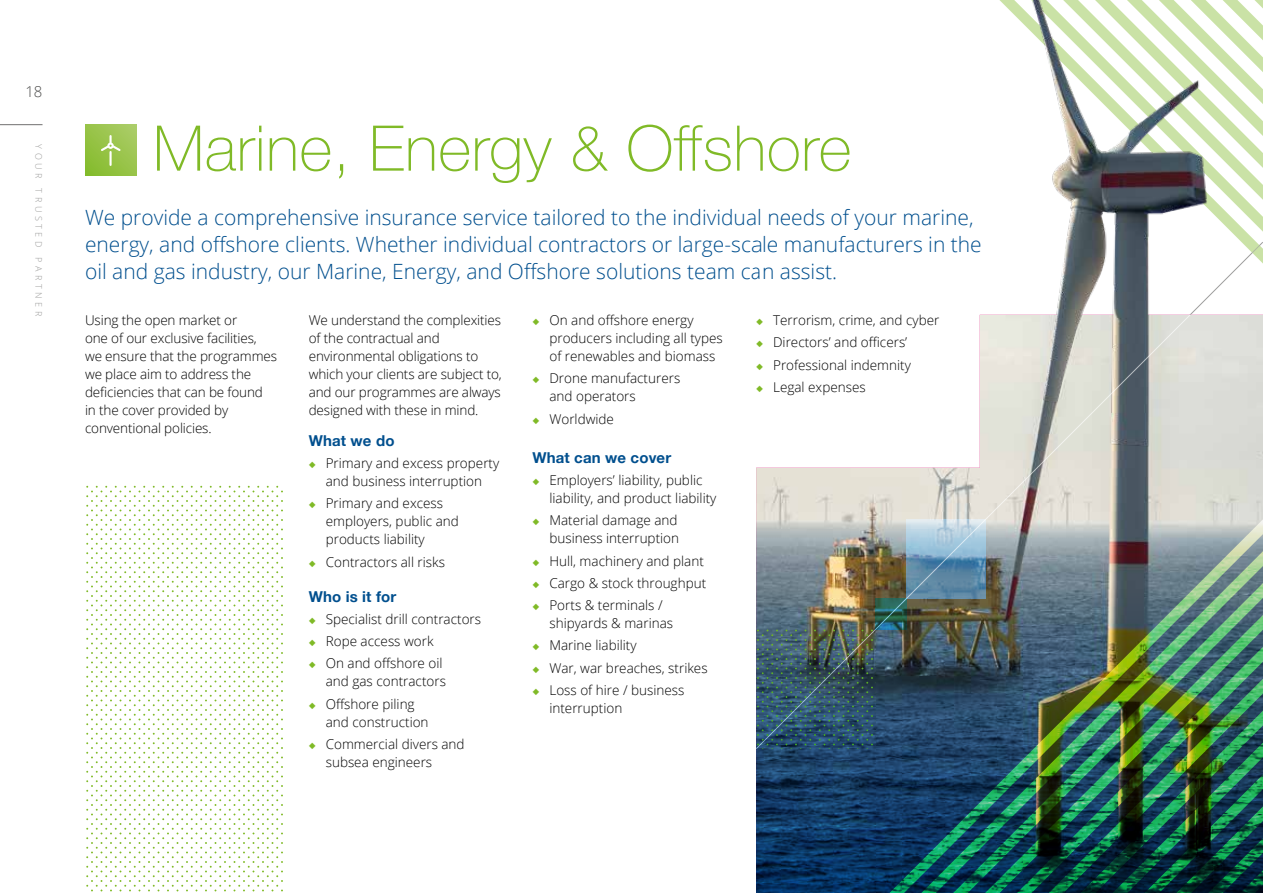
<style>
.page{position:relative;width:1263px;height:893px;background:#fff}
.page>*{position:absolute;margin:0;border:0;box-sizing:border-box;transform-origin:0 0}
.t1{font:100 63px "Helvetica Neue";letter-spacing:.01em;color:#80ba27}
.t2{font:300 21px/27px "Open Sans";color:#004f8e}
.t3{font:700 15px "Helvetica Neue";letter-spacing:.01em;color:#004f8e}
.t4{font:300 15px "Open Sans";color:#4a4a49}
.t5{font:300 13.5px/18px "Open Sans";color:#000}
.t6{font:300 9px "Open Sans";letter-spacing:.4em;color:#9d9d9c}
.s1{color:#80ba27}
</style>
<div class="page">
<svg style="left:85px;top:124px;width:51px;height:51px;background:#98c349"></svg>
<svg style="left:101px;top:135px;width:20px;height:31px"></svg>
<img style="left:999px;top:0;width:264px;height:242px">
<svg style="left:756px;top:242px;width:507px;height:321px"></svg>
<svg style="left:906px;top:519px;width:80px;height:44px;background:#a3c4d9"></svg>
<img style="left:756px;top:563px;width:507px;height:330px">
<svg style="left:86px;top:485px;width:197px;height:407px"></svg>
<hr style="left:0;top:124px;width:43px;height:1px;background:#706f6f">
<p class="t4" style="left:26px;top:81px;width:18px">18</p>
<p class="t6" style="left:45px;top:144px;width:173px;rotate:90deg">YOUR TRUSTED PARTNER</p>
<h1 class="t1" style="left:153px;top:100px;width:700px">Marine, Energy &amp; Offshore</h1>
<p class="t2" style="left:85px;top:203px;width:898px">We provide a comprehensive insurance service tailored to the individual needs of your marine, energy, and offshore clients. Whether individual contractors or large-scale manufacturers in the oil and gas industry, our Marine, Energy, and Offshore solutions team can assist.</p>
<p class="t5" style="left:85px;top:311px;width:193px">Using the open market or<br>one of our exclusive facilities, we ensure that the programmes we place aim to address the deficiencies that can be found in the cover provided by conventional policies.</p>
<p class="t5" style="left:309px;top:311px;width:195px">We understand the complexities of the contractual and environmental obligations to which your clients are subject to, and our programmes are always designed with these in mind.</p>
<p class="t3" style="left:309px;top:429px;width:87px">What we do</p>
<p class="t5" style="left:309px;top:454px;width:192px;text-align:center"><span class="s1">◆</span> Primary and excess property and business interruption</p>
<p class="t5" style="left:326px;top:494px;width:135px;text-indent:-17px"><span class="s1">◆</span> Primary and excess employers, public and products liability</p>
<p class="t5" style="left:309px;top:552px;width:138px"><span class="s1">◆</span> Contractors all risks</p>
<p class="t3" style="left:309px;top:585px;width:89px">Who is it for</p>
<p class="t5" style="left:309px;top:610px;width:174px"><span class="s1">◆</span> Specialist drill contractors</p>
<p class="t5" style="left:309px;top:632px;width:126px"><span class="s1">◆</span> Rope access work</p>
<p class="t5" style="left:309px;top:654px;width:139px;text-align:right"><span class="s1">◆</span> On and offshore oil and gas contractors</p>
<p class="t5" style="left:326px;top:694px;width:104px;text-indent:-17px"><span class="s1">◆</span> Offshore piling and construction</p>
<p class="t5" style="left:326px;top:735px;width:140px;text-indent:-17px"><span class="s1">◆</span> Commercial divers and subsea engineers</p>
<p class="t5" style="left:549px;top:311px;width:175px;text-indent:-17px"><span class="s1">◆</span> On and offshore energy producers including all types of renewables and biomass</p>
<p class="t5" style="left:549px;top:369px;width:132px;text-indent:-17px"><span class="s1">◆</span> Drone manufacturers and operators</p>
<p class="t5" style="left:532px;top:409px;width:83px"><span class="s1">◆</span> Worldwide</p>
<p class="t3" style="left:532px;top:446px;width:140px">What can we cover</p>
<p class="t5" style="left:549px;top:471px;width:169px;text-indent:-17px"><span class="s1">◆</span> Employers’ liability, public liability, and product liability</p>
<p class="t5" style="left:532px;top:511px;width:148px;text-align:right"><span class="s1">◆</span> Material damage and business interruption</p>
<p class="t5" style="left:532px;top:551px;width:173px"><span class="s1">◆</span> Hull, machinery and plant</p>
<p class="t5" style="left:532px;top:574px;width:175px"><span class="s1">◆</span> Cargo &amp; stock throughput</p>
<p class="t5" style="left:549px;top:596px;width:125px;text-indent:-17px"><span class="s1">◆</span> Ports &amp; terminals / shipyards &amp; marinas</p>
<p class="t5" style="left:532px;top:636px;width:106px"><span class="s1">◆</span> Marine liability</p>
<p class="t5" style="left:532px;top:658px;width:177px"><span class="s1">◆</span> War, war breaches, strikes</p>
<p class="t5" style="left:549px;top:681px;width:136px;text-indent:-17px"><span class="s1">◆</span> Loss of hire / business interruption</p>
<p class="t5" style="left:756px;top:311px;width:185px"><span class="s1">◆</span> Terrorism, crime, and cyber</p>
<p class="t5" style="left:756px;top:333px;width:153px"><span class="s1">◆</span> Directors’ and officers’</p>
<p class="t5" style="left:756px;top:355px;width:156px"><span class="s1">◆</span> Professional indemnity</p>
<p class="t5" style="left:756px;top:378px;width:111px"><span class="s1">◆</span> Legal expenses</p>
</div>
